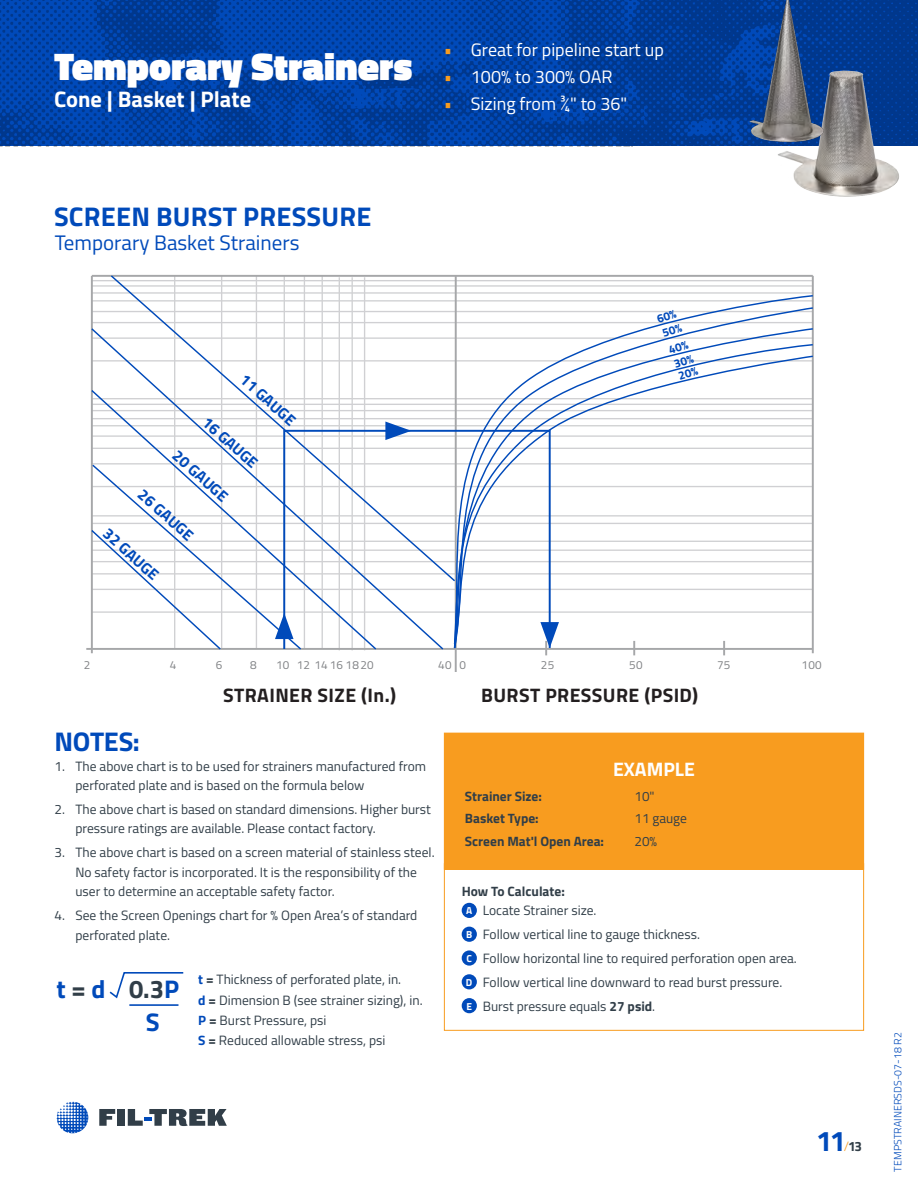
<style>
.page{position:relative;width:918px;height:1188px;background:#fff}
.page>*{position:absolute;margin:0;border:0;box-sizing:border-box;transform-origin:0 0}
.t1{font:900 39px "Titillium Web";color:#fff}
.t2{font:700 28.5px "Titillium Web";color:#004aba}
.Major_Body_headline{font:700 27px "Titillium Web";letter-spacing:.01em;color:#004aba}
.Section_Headline{font:700 27px "Titillium Web";letter-spacing:-.01em;color:#004aba}
.body{font:700 25.5px "Titillium Web";color:#313e48}
.body-2{font:700 25.5px "Titillium Web";color:#004aba}
.t3{font:700 22.5px "Titillium Web";color:#fff}
.Description_copy{font:21px "Titillium Web";color:#004aba}
.t4{font:700 19.5px "Titillium";letter-spacing:.02em;color:#231f20}
.body-3{font:700 19.5px "Titillium Web";color:#fff}
.t5{font:18px "Titillium Web";color:#fff}
.t6{font:700 15.6px "Titillium";color:#004aba}
.body-4{font:13.5px/19.5px "Titillium Web";color:#313e48}
.body-5{font:700 13.5px "Titillium Web";color:#313e48}
.Body{font:700 13.5px "Titillium Web";color:#313e48}
.t7{font:11.7px "Titillium";letter-spacing:.02em;color:#808285}
.t8{font:300 10.5px "Titillium Web";letter-spacing:.01em;color:#004aba}
.body-6{font:700 10.2px "Titillium Web";color:#fff}
.s1{color:#f89c1f}
.s2{font-weight:700;color:#004aba}
.s3{font-weight:700}
.s4{color:#004aba}
.s5{font-weight:300;font-size:13.5px;color:#f89c1f}
.s6{font-size:13.5px;color:#313e48}
</style>
<div class="page">
<img style="left:0;top:0;width:918px;height:146px">
<img style="left:778px;top:65px;width:124px;height:132px">
<img style="left:746px;top:0;width:79px;height:146px">
<div style="left:444px;top:863px;width:420px;height:168px;border:1px solid #f89c1f"></div>
<div style="left:444px;top:733px;width:420px;height:136px;background:#f89c1f"></div>
<div style="left:444px;top:733px;width:420px;height:137px;border:1px solid #f89c1f"></div>
<div style="left:462px;top:903px;width:15px;height:15px;background:#004aba;border-radius:50%"></div>
<div style="left:462px;top:927px;width:15px;height:15px;background:#004aba;border-radius:50%"></div>
<div style="left:462px;top:950px;width:15px;height:16px;background:#004aba;border-radius:50%"></div>
<div style="left:462px;top:974px;width:15px;height:15px;background:#004aba;border-radius:50%"></div>
<div style="left:462px;top:998px;width:15px;height:15px;background:#004aba;border-radius:50%"></div>
<svg style="left:109px;top:972px;width:75px;height:34px"></svg>
<hr style="left:92px;top:322px;width:721px;height:1px;background:#bcbdc0">
<hr style="left:92px;top:311px;width:721px;height:1px;background:#bcbdc0">
<hr style="left:92px;top:300px;width:721px;height:2px;background:#bcbdc0">
<hr style="left:92px;top:292px;width:721px;height:2px;background:#bcbdc0">
<hr style="left:92px;top:285px;width:721px;height:2px;background:#bcbdc0">
<hr style="left:92px;top:280px;width:721px;height:1px;background:#bcbdc0">
<hr style="left:91px;top:276px;width:2px;height:377px;background:#808285">
<hr style="left:455px;top:276px;width:2px;height:396px;background:#808285">
<hr style="left:812px;top:276px;width:2px;height:377px;background:#808285">
<hr style="left:86px;top:648px;width:727px;height:2px;background:#808285">
<hr style="left:92px;top:275px;width:721px;height:2px;background:#808285">
<svg style="left:109px;top:274px;width:348px;height:53px"></svg>
<svg style="left:91px;top:327px;width:345px;height:100px"></svg>
<svg style="left:91px;top:388px;width:287px;height:75px"></svg>
<svg style="left:90px;top:463px;width:192px;height:188px"></svg>
<svg style="left:545px;top:651px;width:3px;height:4px"></svg>
<svg style="left:385px;top:422px;width:26px;height:7px"></svg>
<svg style="left:436px;top:294px;width:378px;height:352px"></svg>
<svg style="left:282px;top:429px;width:270px;height:222px"></svg>
<svg style="left:57px;top:1102px;width:31px;height:31px"></svg>
<svg style="left:99px;top:1109px;width:16px;height:17px"></svg>
<div style="left:117px;top:1109px;width:8px;height:17px;background:#313e48"></div>
<svg style="left:128px;top:1109px;width:99px;height:17px"></svg>
<svg style="left:657px;top:310px;width:42px;height:70px"></svg>
<h1 class="t1" style="left:54px;top:38px;width:360px">Temporary Strainers</h1>
<h3 class="t5" style="left:444px;top:37px;width:222px"><span class="s1">•</span> Great for pipeline start up</h3>
<h3 class="t5" style="left:444px;top:64px;width:170px"><span class="s1">•</span> 100% to 300% OAR</h3>
<h3 class="t3" style="left:54px;top:82px;width:199px">Cone | Basket | Plate</h3>
<h3 class="t5" style="left:444px;top:90px;width:185px"><span class="s1">•</span> Sizing from ¾" to 36"</h3>
<p class="Major_Body_headline" style="left:54px;top:196px;width:319px">SCREEN BURST PRESSURE</p>
<p class="Description_copy" style="left:55px;top:228px;width:246px">Temporary Basket Strainers</p>
<p class="t6" style="left:251px;top:368px;width:70px;rotate:42deg">11 GAUGE</p>
<p class="t6" style="left:213px;top:411px;width:70px;rotate:42deg">16 GAUGE</p>
<p class="t6" style="left:183px;top:444px;width:70px;rotate:42deg">20 GAUGE</p>
<p class="t6" style="left:148px;top:483px;width:70px;rotate:42deg">26 GAUGE</p>
<p class="t6" style="left:114px;top:522px;width:70px;rotate:42deg">32 GAUGE</p>
<p class="t7" style="left:83px;top:656px;width:8px">2</p>
<p class="t7" style="left:170px;top:656px;width:8px">4</p>
<p class="t7" style="left:216px;top:656px;width:8px">6</p>
<p class="t7" style="left:250px;top:656px;width:8px">8</p>
<p class="t7" style="left:276px;top:656px;width:99px">10 12 14 16 18 20</p>
<p class="t7" style="left:438px;top:656px;width:29px">40 0</p>
<p class="t7" style="left:541px;top:656px;width:15px">25</p>
<p class="t7" style="left:629px;top:656px;width:15px">50</p>
<p class="t7" style="left:717px;top:656px;width:15px">75</p>
<p class="t7" style="left:802px;top:656px;width:22px">100</p>
<h3 class="t4" style="left:223px;top:680px;width:174px">STRAINER SIZE (In.)</h3>
<h3 class="t4" style="left:481px;top:680px;width:219px">BURST PRESSURE (PSID)</h3>
<p class="Section_Headline" style="left:54px;top:721px;width:87px">NOTES:</p>
<p class="body-4" style="left:75px;top:756px;width:352px;text-indent:-21px">1. The above chart is to be used for strainers manufactured from perforated plate and is based on the formula below</p>
<p class="body-4" style="left:75px;top:799px;width:357px;text-indent:-21px">2. The above chart is based on standard dimensions. Higher burst pressure ratings are available. Please contact factory.</p>
<p class="body-4" style="left:75px;top:842px;width:361px;text-indent:-21px">3. The above chart is based on a screen material of stainless steel.<br>No safety factor is incorporated. It is the responsibility of the user to determine an acceptable safety factor.</p>
<p class="body-4" style="left:75px;top:905px;width:343px;text-indent:-21px">4. See the Screen Openings chart for % Open Area’s of standard perforated plate.</p>
<p class="body-4" style="left:198px;top:969px;width:205px"><span class="s2">t</span> <span class="s3">=</span> Thickness of perforated plate, in.</p>
<p class="body-4" style="left:198px;top:989px;width:226px"><span class="s2">d</span> <span class="s3">=</span> Dimension B (see strainer sizing), in.</p>
<p class="body-4" style="left:198px;top:1010px;width:130px"><span class="s2">P</span> <span class="s3">=</span> Burst Pressure, psi</p>
<p class="body-4" style="left:198px;top:1030px;width:189px"><span class="s2">S</span> <span class="s3">=</span> Reduced allowable stress, psi</p>
<p class="body" style="left:57px;top:970px;width:124px"><span class="s4">t</span> = <span class="s4">d</span> 0.3<span class="s4">P</span></p>
<p class="body-2" style="left:146px;top:1002px;width:15px">S</p>
<p class="body-3" style="left:613px;top:754px;width:83px">EXAMPLE</p>
<p class="body-5" style="left:465px;top:786px;width:78px">Strainer Size:</p>
<p class="body-4" style="left:634px;top:786px;width:22px">10"</p>
<p class="body-5" style="left:465px;top:808px;width:75px">Basket Type:</p>
<p class="body-4" style="left:634px;top:808px;width:54px">11 gauge</p>
<p class="body-5" style="left:465px;top:830px;width:141px">Screen Mat'l Open Area:</p>
<p class="body-4" style="left:635px;top:830px;width:24px">20%</p>
<p class="Body" style="left:462px;top:881px;width:105px">How To Calculate:</p>
<p class="body-6" style="left:466px;top:903px;width:8px">A</p>
<p class="body-4" style="left:483px;top:900px;width:115px">Locate Strainer size.</p>
<p class="body-6" style="left:466px;top:927px;width:8px">B</p>
<p class="body-4" style="left:483px;top:924px;width:219px">Follow vertical line to gauge thickness.</p>
<p class="body-6" style="left:466px;top:951px;width:7px">C</p>
<p class="body-4" style="left:483px;top:948px;width:316px">Follow horizontal line to required perforation open area.</p>
<p class="body-6" style="left:466px;top:974px;width:8px">D</p>
<p class="body-4" style="left:483px;top:972px;width:301px">Follow vertical line downward to read burst pressure.</p>
<p class="body-6" style="left:466px;top:998px;width:7px">E</p>
<p class="body-4" style="left:483px;top:996px;width:174px">Burst pressure equals <span class="s3">27 psid</span>.</p>
<h2 class="t2" style="left:816px;top:1119px;width:47px">11<span class="s5">/</span><span class="s6">13</span></h2>
<p class="t8" style="left:890px;top:1172px;width:141px;rotate:-90deg">TempSTrainerSdS-07-18 r2</p>
</div>
